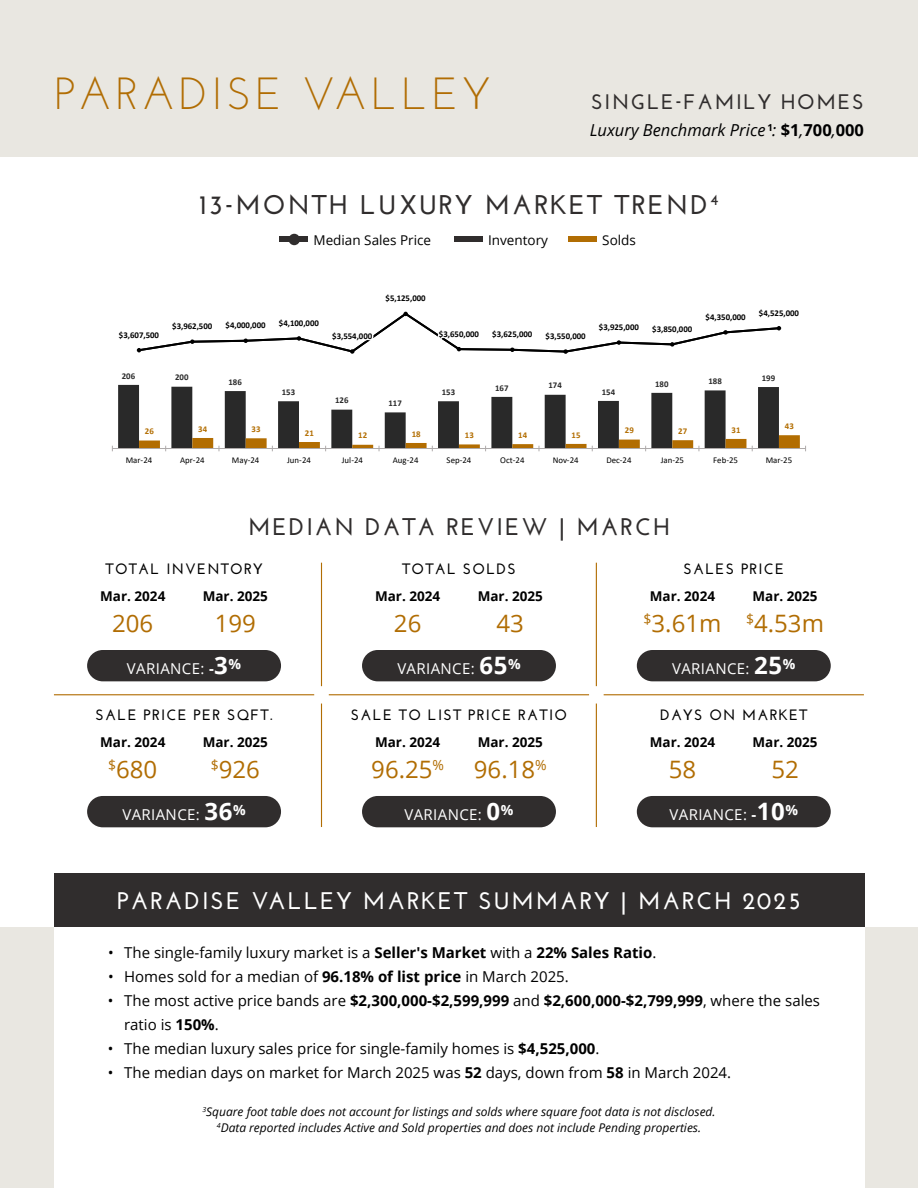
<style>
.page{position:relative;width:918px;height:1188px;background:#fff}
.page>*{position:absolute;margin:0;border:0;box-sizing:border-box;transform-origin:0 0}
.t1{font:45px "Josefin Sans";letter-spacing:.08em;color:#b16d03}
.t2{font:700 27px "Josefin Sans";letter-spacing:.08em;color:#302d2d}
.t3{font:24px "Open Sans";color:#b16d03}
.t4{font:700 24px "Josefin Sans";letter-spacing:.08em;color:#fff}
.t5{font:700 24px "Josefin Sans";letter-spacing:.08em;color:#302d2d}
.t6{font:700 21px "Josefin Sans";letter-spacing:.08em;color:#302d2d}
.t7{font:italic 16.5px "Open Sans";color:#000}
.t8{font:15px/24px "Open Sans";color:#000}
.t9{font:700 15px "Josefin Sans";letter-spacing:.08em;color:#000}
.t10{font:15px "Open Sans";letter-spacing:.025em;color:#fff}
.t11{font:700 13.5px "Open Sans";color:#000}
.t12{font:13.5px "Open Sans";color:#000}
.t13{font:italic 12px/16.5px "Open Sans";color:#000;text-align:center}
.t14{font:700 8.85px "Calibri";color:#000}
.t15{font:8.85px "Calibri";color:#000}
.t16{font:700 8.85px "Calibri";color:#292929}
.t17{font:700 8.85px "Calibri";color:#b26d01}
.s1{font-weight:700;font-style:normal}
.s2{font-weight:700}
.s3{font-weight:700;font-size:24px}
</style>
<div class="page">
<div style="left:0;top:0;width:918px;height:158px;background:#e9e7e1"></div>
<div style="left:0;top:927px;width:918px;height:261px;background:#e9e7e1"></div>
<div style="left:55px;top:925px;width:810px;height:263px;background:#fff"></div>
<div style="left:55px;top:873px;width:810px;height:54px;background:#302d2d"></div>
<hr style="left:54px;top:694px;width:260px;height:1px;background:#b16d03">
<hr style="left:321px;top:563px;width:1px;height:123px;background:#b16d03">
<hr style="left:321px;top:704px;width:1px;height:123px;background:#b16d03">
<hr style="left:596px;top:563px;width:1px;height:123px;background:#b16d03">
<hr style="left:596px;top:704px;width:1px;height:123px;background:#b16d03">
<hr style="left:329px;top:694px;width:260px;height:1px;background:#b16d03">
<hr style="left:604px;top:694px;width:260px;height:1px;background:#b16d03">
<div style="left:569px;top:237px;width:28px;height:5px;background:#b16d03"></div>
<div style="left:280px;top:237px;width:28px;height:5px;background:#302d2d"></div>
<div style="left:289px;top:234px;width:11px;height:11px;background:#302d2d;border-radius:50%"></div>
<div style="left:454px;top:237px;width:29px;height:5px;background:#302d2d"></div>
<svg style="left:112px;top:385px;width:694px;height:66px"></svg>
<svg style="left:136px;top:311px;width:646px;height:43px"></svg>
<div style="left:87px;top:650px;width:194px;height:31px;background:#302d2d;border-radius:16px"></div>
<div style="left:362px;top:650px;width:194px;height:31px;background:#302d2d;border-radius:16px"></div>
<div style="left:637px;top:650px;width:194px;height:31px;background:#302d2d;border-radius:16px"></div>
<div style="left:637px;top:796px;width:194px;height:31px;background:#302d2d;border-radius:16px"></div>
<div style="left:362px;top:796px;width:194px;height:31px;background:#302d2d;border-radius:16px"></div>
<div style="left:87px;top:796px;width:194px;height:31px;background:#302d2d;border-radius:16px"></div>
<h1 class="t1" style="left:54px;top:67px;width:438px">PARADISE VALLEY</h1>
<h3 class="t6" style="left:591px;top:93px;width:274px">SINGLE-FAMILY HOMES</h3>
<p class="t7" style="left:590px;top:119px;width:276px">Luxury Benchmark Price <sup>1</sup>: <span class="s1">$1</span>,<span class="s1">700</span>,<span class="s1">000</span></p>
<h2 class="t2" style="left:200px;top:194px;width:520px">13-MONTH LUXURY MARKET TREND<sup>4</sup></h2>
<p class="t12" style="left:314px;top:234px;width:119px">Median Sales Price</p>
<p class="t12" style="left:488px;top:234px;width:61px">Inventory</p>
<p class="t12" style="left:602px;top:234px;width:35px">Solds</p>
<p class="t14" style="left:119px;top:329px;width:42px">$3,607,500</p>
<p class="t14" style="left:172px;top:320px;width:42px">$3,962,500</p>
<p class="t14" style="left:226px;top:319px;width:42px">$4,000,000</p>
<p class="t14" style="left:279px;top:317px;width:42px">$4,100,000</p>
<p class="t16" style="left:122px;top:369px;width:15px">206</p>
<p class="t16" style="left:175px;top:371px;width:15px">200</p>
<p class="t16" style="left:229px;top:376px;width:15px">186</p>
<p class="t16" style="left:282px;top:386px;width:15px">153</p>
<p class="t14" style="left:332px;top:330px;width:42px">$3,554,000</p>
<p class="t14" style="left:386px;top:292px;width:42px">$5,125,000</p>
<p class="t16" style="left:335px;top:394px;width:15px">126</p>
<p class="t16" style="left:389px;top:397px;width:15px">117</p>
<p class="t14" style="left:439px;top:328px;width:42px">$3,650,000</p>
<p class="t14" style="left:492px;top:328px;width:42px">$3,625,000</p>
<p class="t14" style="left:546px;top:330px;width:42px">$3,550,000</p>
<p class="t16" style="left:442px;top:386px;width:15px">153</p>
<p class="t16" style="left:495px;top:381px;width:15px">167</p>
<p class="t16" style="left:549px;top:379px;width:15px">174</p>
<p class="t17" style="left:145px;top:425px;width:10px">26</p>
<p class="t17" style="left:198px;top:423px;width:10px">34</p>
<p class="t17" style="left:252px;top:423px;width:10px">33</p>
<p class="t17" style="left:305px;top:427px;width:10px">21</p>
<p class="t17" style="left:358px;top:429px;width:10px">12</p>
<p class="t17" style="left:412px;top:427px;width:10px">18</p>
<p class="t17" style="left:465px;top:429px;width:10px">13</p>
<p class="t17" style="left:518px;top:429px;width:10px">14</p>
<p class="t17" style="left:572px;top:428px;width:10px">15</p>
<p class="t14" style="left:599px;top:321px;width:42px">$3,925,000</p>
<p class="t14" style="left:652px;top:323px;width:42px">$3,850,000</p>
<p class="t14" style="left:706px;top:311px;width:42px">$4,350,000</p>
<p class="t16" style="left:602px;top:385px;width:15px">154</p>
<p class="t16" style="left:655px;top:377px;width:15px">180</p>
<p class="t16" style="left:709px;top:375px;width:15px">188</p>
<p class="t17" style="left:625px;top:424px;width:10px">29</p>
<p class="t17" style="left:678px;top:425px;width:10px">27</p>
<p class="t17" style="left:732px;top:423px;width:10px">31</p>
<p class="t14" style="left:759px;top:307px;width:42px">$4,525,000</p>
<p class="t16" style="left:762px;top:372px;width:15px">199</p>
<p class="t17" style="left:785px;top:420px;width:10px">43</p>
<p class="t15" style="left:126px;top:457px;width:28px">Mar-24</p>
<p class="t15" style="left:180px;top:457px;width:26px">Apr-24</p>
<p class="t15" style="left:232px;top:457px;width:29px">May-24</p>
<p class="t15" style="left:287px;top:457px;width:25px">Jun-24</p>
<p class="t15" style="left:342px;top:457px;width:23px">Jul-24</p>
<p class="t15" style="left:393px;top:457px;width:27px">Aug-24</p>
<p class="t15" style="left:447px;top:457px;width:26px">Sep-24</p>
<p class="t15" style="left:500px;top:457px;width:26px">Oct-24</p>
<p class="t15" style="left:553px;top:457px;width:27px">Nov-24</p>
<p class="t15" style="left:606px;top:457px;width:27px">Dec-24</p>
<p class="t15" style="left:661px;top:457px;width:25px">Jan-25</p>
<p class="t15" style="left:713px;top:457px;width:26px">Feb-25</p>
<p class="t15" style="left:766px;top:457px;width:28px">Mar-25</p>
<h3 class="t5" style="left:248px;top:517px;width:423px">MEDIAN DATA REVIEW | MARCH</h3>
<p class="t9" style="left:106px;top:563px;width:159px">TOTAL INVENTORY</p>
<p class="t9" style="left:402px;top:563px;width:115px">TOTAL SOLDS</p>
<p class="t9" style="left:683px;top:563px;width:102px">SALES PRICE</p>
<p class="t11" style="left:100px;top:590px;width:67px">Mar. 2024</p>
<p class="t11" style="left:203px;top:590px;width:67px">Mar. 2025</p>
<h3 class="t3" style="left:112px;top:613px;width:43px">206</h3>
<h3 class="t3" style="left:215px;top:613px;width:43px">199</h3>
<p class="t11" style="left:375px;top:590px;width:67px">Mar. 2024</p>
<p class="t11" style="left:478px;top:590px;width:67px">Mar. 2025</p>
<p class="t11" style="left:650px;top:590px;width:67px">Mar. 2024</p>
<p class="t11" style="left:752px;top:590px;width:67px">Mar. 2025</p>
<h3 class="t3" style="left:394px;top:613px;width:29px">26</h3>
<h3 class="t3" style="left:497px;top:613px;width:29px">43</h3>
<h3 class="t3" style="left:644px;top:613px;width:182px"><sup>$</sup>3.61m <sup>$</sup>4.53m</h3>
<p class="t10" style="left:127px;top:662px;width:116px">VARIANCE: <span class="s2">-</span><span class="s3">3</span><sup>%</sup></p>
<p class="t10" style="left:397px;top:662px;width:125px">VARIANCE: <span class="s3">65</span><sup>%</sup></p>
<p class="t10" style="left:672px;top:662px;width:125px">VARIANCE: <span class="s3">25</span><sup>%</sup></p>
<p class="t9" style="left:96px;top:709px;width:178px">SALE PRICE PER SQFT.</p>
<p class="t9" style="left:351px;top:709px;width:218px">SALE TO LIST PRICE RATIO</p>
<p class="t9" style="left:660px;top:709px;width:149px">DAYS ON MARKET</p>
<p class="t11" style="left:100px;top:736px;width:67px">Mar. 2024</p>
<p class="t11" style="left:203px;top:736px;width:67px">Mar. 2025</p>
<p class="t11" style="left:375px;top:736px;width:67px">Mar. 2024</p>
<p class="t11" style="left:478px;top:736px;width:67px">Mar. 2025</p>
<p class="t11" style="left:650px;top:736px;width:67px">Mar. 2024</p>
<p class="t11" style="left:752px;top:736px;width:67px">Mar. 2025</p>
<h3 class="t3" style="left:108px;top:759px;width:51px"><sup>$</sup>680</h3>
<h3 class="t3" style="left:211px;top:759px;width:51px"><sup>$</sup>926</h3>
<h3 class="t3" style="left:371px;top:759px;width:177px">96.25<sup>%</sup> 96.18<sup>%</sup></h3>
<h3 class="t3" style="left:669px;top:759px;width:29px">58</h3>
<h3 class="t3" style="left:771px;top:759px;width:29px">52</h3>
<p class="t10" style="left:122px;top:808px;width:125px">VARIANCE: <span class="s3">36</span><sup>%</sup></p>
<p class="t10" style="left:404px;top:808px;width:111px">VARIANCE: <span class="s3">0</span><sup>%</sup></p>
<p class="t10" style="left:670px;top:808px;width:130px">VARIANCE: <span class="s2">-</span><span class="s3">10</span><sup>%</sup></p>
<h3 class="t4" style="left:117px;top:892px;width:685px">PARADISE VALLEY MARKET SUMMARY | MARCH 2025</h3>
<p class="t8" style="left:108px;top:942px;width:550px">• The single-family luxury market is a <span class="s2">Seller's Market</span> with a <span class="s2">22% Sales Ratio</span>.</p>
<p class="t8" style="left:108px;top:966px;width:462px">• Homes sold for a median of <span class="s2">96.18% of list price</span> in March 2025.</p>
<p class="t8" style="left:124px;top:990px;width:697px;text-indent:-16px">• The most active price bands are <span class="s2">$2,300,000-$2,599,999</span> and <span class="s2">$2,600,000-$2,799,999</span>, where the sales ratio is <span class="s2">150%</span>.</p>
<p class="t8" style="left:108px;top:1038px;width:493px">• The median luxury sales price for single-family homes is <span class="s2">$4,525,000</span>.</p>
<p class="t8" style="left:108px;top:1062px;width:625px">• The median days on market for March 2025 was <span class="s2">52</span> days, down from <span class="s2">58</span> in March 2024.</p>
<p class="t13" style="left:202px;top:1104px;width:515px"><sup>3</sup>Square foot table does not account for listings and solds where square foot data is not disclosed.<br><sup>4</sup>Data reported includes Active and Sold properties and does not include Pending properties.</p>
</div>
